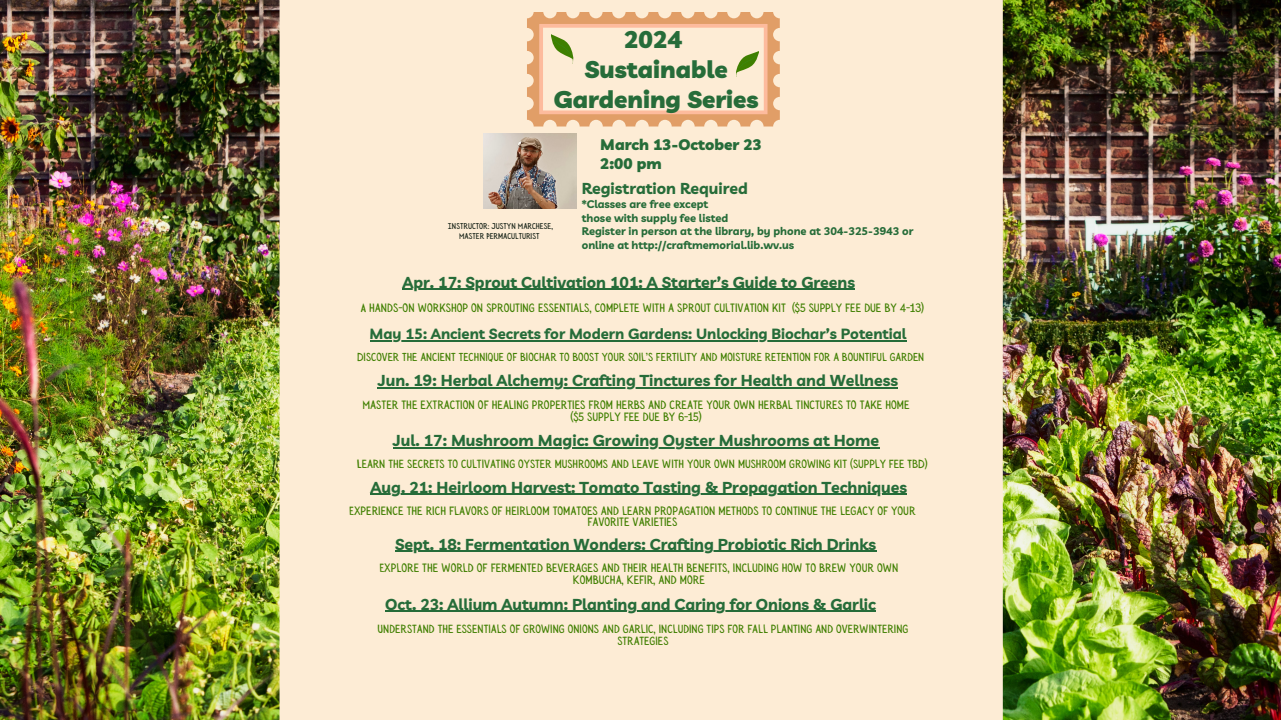
<style>
.page{position:relative;width:1281px;height:720px;background:#fff}
.page>*{position:absolute;margin:0;border:0;box-sizing:border-box;transform-origin:0 0}
.t1{font:900 24.12px/29.8px "Livvic";color:#266c39;text-align:center}
.t2{font:700 15.75px "Livvic";color:#266c39}
.t3{font:900 15.38px/18.9px "Livvic";color:#266c39}
.t4{font:700 14.75px "Livvic";color:#266c39}
.t5{font:12.12px/11.9px "Sensa Wild Fill";color:#3f7f00;text-align:center}
.t6{font:11.88px/11.9px "Sensa Wild Fill";color:#3f7f00;text-align:center}
.t7{font:11.62px "Sensa Wild Fill";color:#3f7f00}
.t8{font:700 11px/13.5px "Livvic";color:#266c39}
.t9{font:8.5px "Sensa Wild Fill";color:#152116}
</style>
<div class="page">
<img style="left:0;top:0;width:1281px;height:720px">
<div style="left:279px;top:0;width:724px;height:720px;background:#fdecd5"></div>
<svg style="left:527px;top:12px;width:253px;height:115px"></svg>
<img style="left:484px;top:133px;width:93px;height:76px">
<hr style="left:402px;top:289px;width:453px;height:1px;background:#266c39">
<hr style="left:370px;top:340px;width:536px;height:1px;background:#266c39">
<hr style="left:378px;top:387px;width:520px;height:1px;background:#266c39">
<hr style="left:393px;top:447px;width:486px;height:1px;background:#266c39">
<hr style="left:370px;top:494px;width:537px;height:1px;background:#266c39">
<hr style="left:395px;top:551px;width:481px;height:1px;background:#266c39">
<hr style="left:385px;top:611px;width:491px;height:1px;background:#266c39">
<h1 class="t1" style="left:554px;top:24px;width:206px">2024<br>Sustainable<br>Gardening Series</h1>
<p class="t3" style="left:600px;top:135px;width:163px">March 13-October 23<br>2:00 pm</p>
<p class="t2" style="left:582px;top:178px;width:168px">Registration Required</p>
<p class="t8" style="left:582px;top:198px;width:333px">*Classes are free except<br>those with supply fee listed<br>Register in person at the library, by phone at 304-325-3943 or online at http://craftmemorial.lib.wv.us</p>
<h2 class="t2" style="left:402px;top:272px;width:454px">Apr. 17: Sprout Cultivation 101: A Starter’s Guide to Greens</h2>
<h3 class="t4" style="left:370px;top:324px;width:538px">May 15: Ancient Secrets for Modern Gardens: Unlocking Biochar’s Potential</h3>
<h2 class="t2" style="left:378px;top:370px;width:522px">Jun. 19: Herbal Alchemy: Crafting Tinctures for Health and Wellness</h2>
<p class="t9" style="left:448px;top:221px;width:107px">INSTRUCTOR: JUSTYN MARCHESE,</p>
<p class="t9" style="left:459px;top:231px;width:82px">MASTER PERMACULTURIST</p>
<h4 class="t5" style="left:361px;top:302px;width:565px">A HANDS-ON WORKSHOP ON SPROUTING ESSENTIALS, COMPLETE WITH A SPROUT CULTIVATION KIT ($5 SUPPLY FEE DUE BY 4-13)</h4>
<h2 class="t7" style="left:357px;top:351px;width:568px">DISCOVER THE ANCIENT TECHNIQUE OF BIOCHAR TO BOOST YOUR SOIL’S FERTILITY AND MOISTURE RETENTION FOR A BOUNTIFUL GARDEN</h2>
<h4 class="t5" style="left:362px;top:399px;width:549px">MASTER THE EXTRACTION OF HEALING PROPERTIES FROM HERBS AND CREATE YOUR OWN HERBAL TINCTURES TO TAKE HOME ($5 SUPPLY FEE DUE BY 6-15)</h4>
<h2 class="t6" style="left:357px;top:458px;width:572px">LEARN THE SECRETS TO CULTIVATING OYSTER MUSHROOMS AND LEAVE WITH YOUR OWN MUSHROOM GROWING KIT (SUPPLY FEE TBD)</h2>
<h4 class="t5" style="left:349px;top:505px;width:568px">EXPERIENCE THE RICH FLAVORS OF HEIRLOOM TOMATOES AND LEARN PROPAGATION METHODS TO CONTINUE THE LEGACY OF YOUR<br>FAVORITE VARIETIES</h4>
<h2 class="t5" style="left:379px;top:562px;width:520px">EXPLORE THE WORLD OF FERMENTED BEVERAGES AND THEIR HEALTH BENEFITS, INCLUDING HOW TO BREW YOUR OWN<br>KOMBUCHA, KEFIR, AND MORE</h2>
<h4 class="t6" style="left:377px;top:623px;width:532px">UNDERSTAND THE ESSENTIALS OF GROWING ONIONS AND GARLIC, INCLUDING TIPS FOR FALL PLANTING AND OVERWINTERING<br>STRATEGIES</h4>
<h4 class="t2" style="left:393px;top:430px;width:488px">Jul. 17: Mushroom Magic: Growing Oyster Mushrooms at Home</h4>
<h2 class="t2" style="left:370px;top:477px;width:538px">Aug. 21: Heirloom Harvest: Tomato Tasting &amp; Propagation Techniques</h2>
<h4 class="t2" style="left:395px;top:534px;width:482px">Sept. 18: Fermentation Wonders: Crafting Probiotic Rich Drinks</h4>
<h2 class="t2" style="left:385px;top:594px;width:492px">Oct. 23: Allium Autumn: Planting and Caring for Onions &amp; Garlic</h2>
</div>
